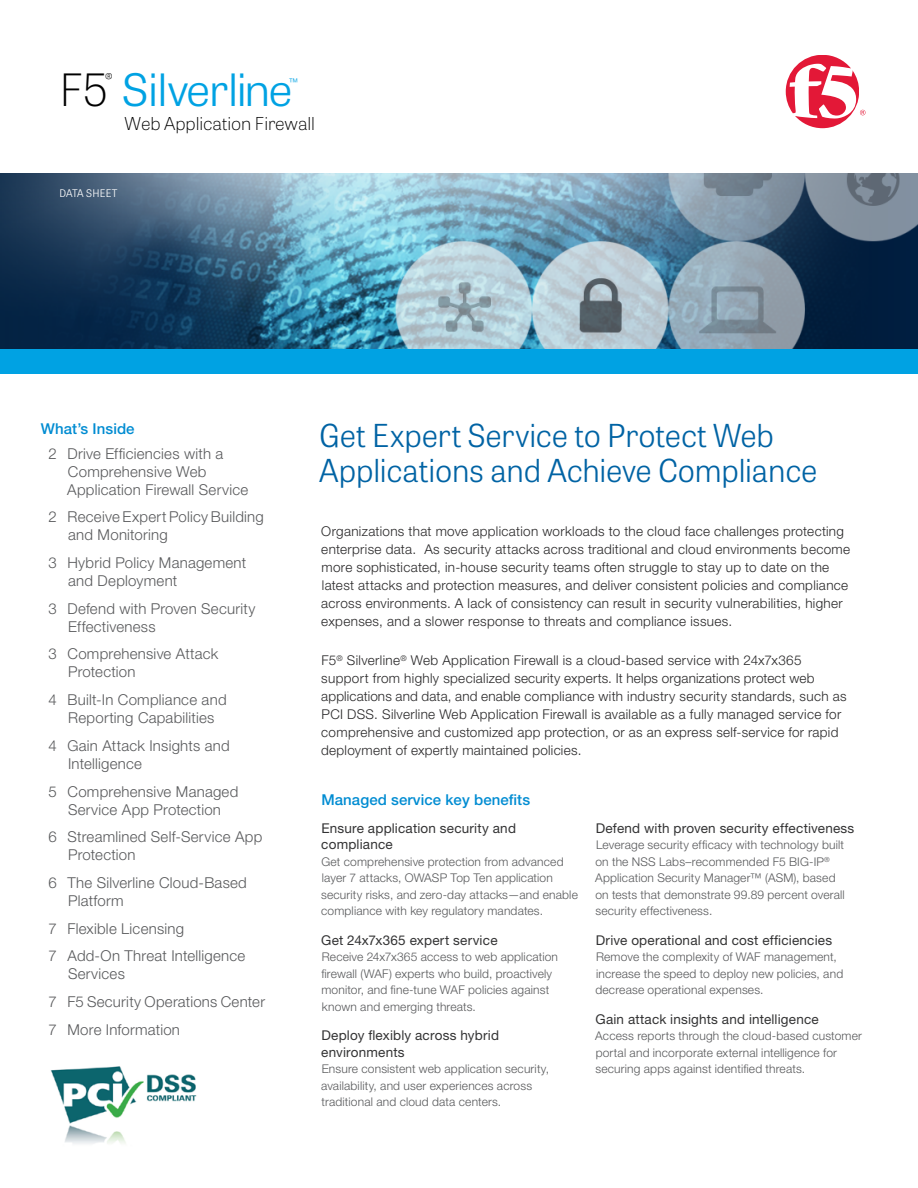
<style>
.page{position:relative;width:918px;height:1188px;background:#fff}
.page>*{position:absolute;margin:0;border:0;box-sizing:border-box;transform-origin:0 0}
.t1{font:300 44.4px "Tablet Gothic Wide";letter-spacing:-.025em;color:#00a2e3}
.t2{font:300 31.5px/34.5px "Tablet Gothic";letter-spacing:-.01em;color:#0063a4}
.t3{font:100 17.7px "Tablet Gothic Wide";letter-spacing:-.01em;color:#000}
.t4{font:300 15px/18px "Helvetica Neue LT Std";letter-spacing:.015em;color:#58595b}
.t5{font:500 15px "Helvetica Neue LT Std";letter-spacing:.005em;color:#008cd2}
.t6{font:300 13.5px/18px "Helvetica Neue LT Std";letter-spacing:.025em;color:#292829}
.t7{font:13.5px/16.5px "Helvetica Neue LT Std";letter-spacing:.015em;color:#333334}
.t8{font:300 12px/16.5px "Helvetica Neue LT Std";letter-spacing:.015em;color:#58595b}
.t9{font:300 10.5px "Tablet Gothic";letter-spacing:.015em;color:#fff}
.t10{font:300 10.35px "Tablet Gothic Wide";color:#00a2e3}
.s1{font-weight:100;color:#000}
</style>
<div class="page">
<img style="left:0;top:173px;width:918px;height:176px">
<div style="left:0;top:349px;width:918px;height:25px;background:#00a2e3"></div>
<img style="left:50px;top:1066px;width:147px;height:78px">
<svg style="left:786px;top:55px;width:80px;height:73px"></svg>
<h1 class="t1" style="left:60px;top:59px;width:234px"><span class="s1">F5</span> Silverline</h1>
<h3 class="t3" style="left:105px;top:68px;width:10px">®</h3>
<p class="t10" style="left:289px;top:75px;width:10px">™</p>
<h3 class="t3" style="left:125px;top:111px;width:192px">Web Application Firewall</h3>
<p class="t9" style="left:59px;top:186px;width:60px">DATA SHEET</p>
<p class="t5" style="left:41px;top:420px;width:95px">What’s Inside</p>
<p class="t4" style="left:67px;top:444px;width:183px;text-indent:-19px">2 Drive Efficiencies with a<br>Comprehensive Web<br>Application Firewall Service</p>
<p class="t4" style="left:68px;top:508px;width:197px;text-indent:-20px">2 Receive Expert Policy Building and Monitoring</p>
<p class="t4" style="left:68px;top:553px;width:180px;text-indent:-20px">3 Hybrid Policy Management and Deployment</p>
<p class="t4" style="left:68px;top:599px;width:189px;text-indent:-20px">3 Defend with Proven Security<br>Effectiveness</p>
<p class="t4" style="left:68px;top:645px;width:152px;text-indent:-20px">3 Comprehensive Attack<br>Protection</p>
<p class="t4" style="left:49px;top:691px;width:180px;text-align:center">4 Built-In Compliance and<br>Reporting Capabilities</p>
<p class="t4" style="left:68px;top:736px;width:163px;text-indent:-20px">4 Gain Attack Insights and<br>Intelligence</p>
<p class="t4" style="left:49px;top:782px;width:191px;text-align:center">5 Comprehensive Managed<br>Service App Protection</p>
<p class="t4" style="left:68px;top:828px;width:196px;text-indent:-20px">6 Streamlined Self-Service App<br>Protection</p>
<p class="t4" style="left:68px;top:873px;width:180px;text-indent:-20px">6 The Silverline Cloud-Based<br>Platform</p>
<p class="t4" style="left:49px;top:914px;width:198px;line-height:27.8px">7 Flexible Licensing<br>7 Add-On Threat Intelligence</p>
<p class="t4" style="left:49px;top:960px;width:218px;line-height:27.8px;text-indent:20px">Services<br>7 F5 Security Operations Center<br>7 More Information</p>
<h2 class="t2" style="left:319px;top:417px;width:500px">Get Expert Service to Protect Web<br>Applications and Achieve Compliance</h2>
<p class="t6" style="left:321px;top:522px;width:530px">Organizations that move application workloads to the cloud face challenges protecting enterprise data. As security attacks across traditional and cloud environments become more sophisticated, in-house security teams often struggle to stay up to date on the latest attacks and protection measures, and deliver consistent policies and compliance across environments. A lack of consistency can result in security vulnerabilities, higher expenses, and a slower response to threats and compliance issues.</p>
<p class="t6" style="left:321px;top:651px;width:527px">F5<sup>®</sup> Silverline<sup>®</sup> Web Application Firewall is a cloud-based service with 24x7x365 support from highly specialized security experts. It helps organizations protect web applications and data, and enable compliance with industry security standards, such as PCI DSS. Silverline Web Application Firewall is available as a fully managed service for comprehensive and customized app protection, or as an express self-service for rapid deployment of expertly maintained policies.</p>
<p class="t5" style="left:321px;top:790px;width:210px">Managed service key benefits</p>
<p class="t7" style="left:321px;top:819px;width:196px">Ensure application security and compliance</p>
<p class="t8" style="left:321px;top:853px;width:258px">Get comprehensive protection from advanced layer 7 attacks, OWASP Top Ten application security risks, and zero-day attacks—and enable compliance with key regulatory mandates.</p>
<p class="t7" style="left:321px;top:931px;width:178px">Get 24x7x365 expert service</p>
<p class="t8" style="left:321px;top:948px;width:238px">Receive 24x7x365 access to web application firewall (WAF) experts who build, proactively monitor, and fine-tune WAF policies against known and emerging threats.</p>
<p class="t7" style="left:321px;top:1027px;width:179px">Deploy flexibly across hybrid environments</p>
<p class="t8" style="left:321px;top:1060px;width:230px">Ensure consistent web application security, availability, and user experiences across traditional and cloud data centers.</p>
<p class="t7" style="left:596px;top:819px;width:260px">Defend with proven security effectiveness</p>
<p class="t8" style="left:595px;top:836px;width:251px">Leverage security efficacy with technology built on the NSS Labs–recommended F5 BIG-IP<sup>® </sup>Application Security Manager™ (ASM), based on tests that demonstrate 99.89 percent overall security effectiveness.</p>
<p class="t7" style="left:596px;top:931px;width:238px">Drive operational and cost efficiencies</p>
<p class="t8" style="left:595px;top:948px;width:249px">Remove the complexity of WAF management, increase the speed to deploy new policies, and decrease operational expenses.</p>
<p class="t7" style="left:595px;top:1010px;width:225px">Gain attack insights and intelligence</p>
<p class="t8" style="left:595px;top:1027px;width:268px">Access reports through the cloud-based customer portal and incorporate external intelligence for securing apps against identified threats.</p>
</div>
